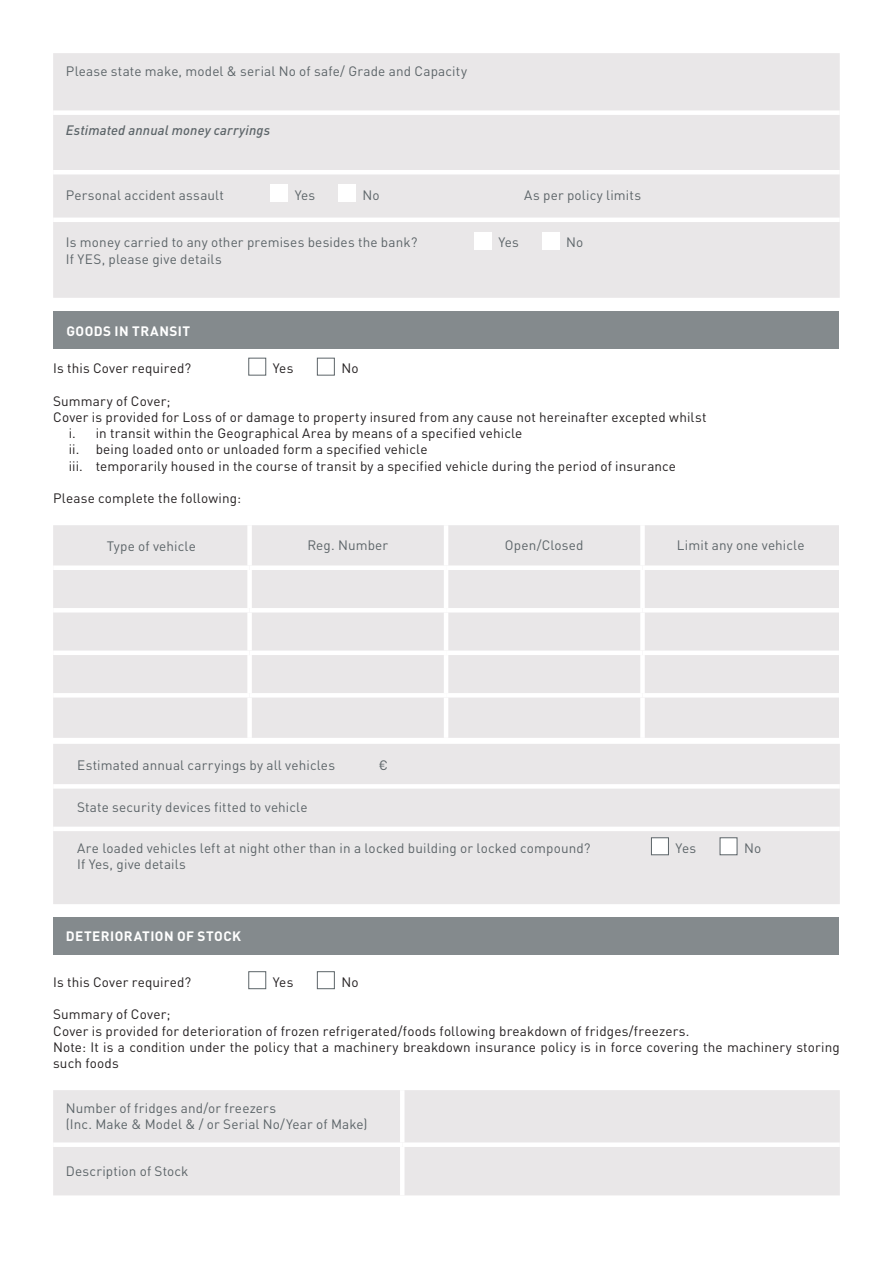
<style>
.page{position:relative;width:893px;height:1263px;background:#fff}
.page>*{position:absolute;margin:0;border:0;box-sizing:border-box;transform-origin:0 0}
.Body_text{font:13.5px/16.2px "DIN Pro";letter-spacing:.01em;color:#231f20}
.Body_text-2{font:13.5px "DIN Pro";letter-spacing:.01em;color:#5c6468}
.t1{font:700 13.5px "DIN Pro";letter-spacing:.035em;color:#fff}
.Body_text-3{font:italic 500 13.5px "DIN Pro";letter-spacing:.01em;color:#5c6468}
</style>
<div class="page">
<div style="left:53px;top:53px;width:787px;height:245px;background:#e9e7e8"></div>
<div style="left:53px;top:110px;width:787px;height:5px;background:#fff"></div>
<hr style="left:53px;top:170px;width:787px;height:4px;background:#fff">
<hr style="left:53px;top:218px;width:787px;height:4px;background:#fff">
<div style="left:271px;top:185px;width:17px;height:17px;background:#fff"></div>
<div style="left:339px;top:185px;width:17px;height:17px;background:#fff"></div>
<div style="left:475px;top:233px;width:17px;height:17px;background:#fff"></div>
<div style="left:542px;top:233px;width:17px;height:17px;background:#fff"></div>
<div style="left:248px;top:358px;width:18px;height:17px;background:#fff;border:1px solid #5c6468"></div>
<div style="left:317px;top:358px;width:18px;height:17px;background:#fff;border:1px solid #5c6468"></div>
<div style="left:53px;top:525px;width:786px;height:213px;background:#e9e7e8"></div>
<div style="left:247px;top:525px;width:5px;height:40px;background:#fff"></div>
<hr style="left:444px;top:525px;width:4px;height:40px;background:#fff">
<div style="left:640px;top:525px;width:5px;height:40px;background:#fff"></div>
<div style="left:53px;top:565px;width:197px;height:5px;background:#fff"></div>
<div style="left:250px;top:565px;width:196px;height:5px;background:#fff"></div>
<div style="left:247px;top:570px;width:5px;height:38px;background:#fff"></div>
<div style="left:446px;top:565px;width:196px;height:5px;background:#fff"></div>
<hr style="left:444px;top:570px;width:4px;height:38px;background:#fff">
<div style="left:642px;top:565px;width:197px;height:5px;background:#fff"></div>
<div style="left:640px;top:570px;width:5px;height:38px;background:#fff"></div>
<hr style="left:53px;top:608px;width:197px;height:4px;background:#fff">
<hr style="left:250px;top:608px;width:196px;height:4px;background:#fff">
<div style="left:247px;top:612px;width:5px;height:38px;background:#fff"></div>
<hr style="left:446px;top:608px;width:196px;height:4px;background:#fff">
<hr style="left:444px;top:612px;width:4px;height:38px;background:#fff">
<hr style="left:642px;top:608px;width:197px;height:4px;background:#fff">
<div style="left:640px;top:612px;width:5px;height:38px;background:#fff"></div>
<div style="left:53px;top:650px;width:197px;height:5px;background:#fff"></div>
<div style="left:250px;top:650px;width:196px;height:5px;background:#fff"></div>
<div style="left:247px;top:655px;width:5px;height:38px;background:#fff"></div>
<div style="left:446px;top:650px;width:196px;height:5px;background:#fff"></div>
<hr style="left:444px;top:655px;width:4px;height:38px;background:#fff">
<div style="left:642px;top:650px;width:197px;height:5px;background:#fff"></div>
<div style="left:640px;top:655px;width:5px;height:38px;background:#fff"></div>
<hr style="left:53px;top:693px;width:197px;height:4px;background:#fff">
<hr style="left:250px;top:693px;width:196px;height:4px;background:#fff">
<div style="left:247px;top:697px;width:5px;height:41px;background:#fff"></div>
<hr style="left:446px;top:693px;width:196px;height:4px;background:#fff">
<hr style="left:444px;top:697px;width:4px;height:41px;background:#fff">
<hr style="left:642px;top:693px;width:197px;height:4px;background:#fff">
<div style="left:640px;top:697px;width:5px;height:41px;background:#fff"></div>
<div style="left:53px;top:744px;width:787px;height:160px;background:#e9e7e8"></div>
<div style="left:53px;top:784px;width:787px;height:5px;background:#fff"></div>
<hr style="left:53px;top:827px;width:787px;height:4px;background:#fff">
<div style="left:651px;top:837px;width:18px;height:18px;background:#fff;border:1px solid #5c6468"></div>
<div style="left:720px;top:837px;width:17px;height:18px;background:#fff;border:1px solid #5c6468"></div>
<div style="left:248px;top:971px;width:18px;height:18px;background:#fff;border:1px solid #5c6468"></div>
<div style="left:317px;top:971px;width:18px;height:18px;background:#fff;border:1px solid #5c6468"></div>
<div style="left:53px;top:1090px;width:787px;height:105px;background:#e9e7e8"></div>
<hr style="left:400px;top:1090px;width:4px;height:52px;background:#fff">
<div style="left:53px;top:1142px;width:349px;height:5px;background:#fff"></div>
<div style="left:402px;top:1142px;width:438px;height:5px;background:#fff"></div>
<hr style="left:400px;top:1147px;width:4px;height:48px;background:#fff">
<div style="left:54px;top:311px;width:785px;height:38px;background:#848a8d"></div>
<div style="left:53px;top:917px;width:785px;height:38px;background:#848a8d"></div>
<p class="Body_text-2" style="left:66px;top:60px;width:403px">Please state make, model &amp; serial No of safe/ Grade and Capacity</p>
<p class="Body_text-3" style="left:66px;top:119px;width:206px">Estimated annual money carryings</p>
<p class="Body_text-2" style="left:66px;top:184px;width:159px">Personal accident assault</p>
<p class="Body_text-2" style="left:295px;top:184px;width:22px">Yes</p>
<p class="Body_text-2" style="left:363px;top:184px;width:19px">No</p>
<p class="Body_text-2" style="left:524px;top:184px;width:118px">As per policy limits</p>
<p class="Body_text-2" style="left:66px;top:232px;width:353px">Is money carried to any other premises besides the bank?</p>
<p class="Body_text-2" style="left:498px;top:232px;width:22px">Yes</p>
<p class="Body_text-2" style="left:566px;top:232px;width:19px">No</p>
<p class="Body_text-2" style="left:66px;top:248px;width:157px">If YES, please give details</p>
<p class="t1" style="left:66px;top:320px;width:125px">GOODS IN TRANSIT</p>
<p class="Body_text" style="left:53px;top:359px;width:140px">Is this Cover required?</p>
<p class="Body_text" style="left:273px;top:359px;width:22px">Yes</p>
<p class="Body_text" style="left:341px;top:359px;width:19px">No</p>
<p class="Body_text" style="left:53px;top:391px;width:119px">Summary of Cover;</p>
<p class="Body_text" style="left:53px;top:408px;width:655px">Cover is provided for Loss of or damage to property insured from any cause not hereinafter excepted whilst</p>
<p class="Body_text" style="left:69px;top:424px;width:455px">i. in transit within the Geographical Area by means of a specified vehicle</p>
<p class="Body_text" style="left:69px;top:440px;width:360px">ii. being loaded onto or unloaded form a specified vehicle</p>
<p class="Body_text" style="left:69px;top:456px;width:609px">iii. temporarily housed in the course of transit by a specified vehicle during the period of insurance</p>
<p class="Body_text" style="left:53px;top:489px;width:189px">Please complete the following:</p>
<p class="Body_text-2" style="left:107px;top:536px;width:91px">Type of vehicle</p>
<p class="Body_text-2" style="left:307px;top:535px;width:82px">Reg. Number</p>
<p class="Body_text-2" style="left:505px;top:535px;width:80px">Open/Closed</p>
<p class="Body_text-2" style="left:677px;top:535px;width:129px">Limit any one vehicle</p>
<p class="Body_text-2" style="left:77px;top:754px;width:259px">Estimated annual carryings by all vehicles</p>
<p class="Body_text-2" style="left:379px;top:754px;width:11px">€</p>
<p class="Body_text-2" style="left:77px;top:797px;width:232px">State security devices fitted to vehicle</p>
<p class="Body_text-2" style="left:77px;top:837px;width:515px">Are loaded vehicles left at night other than in a locked building or locked compound?</p>
<p class="Body_text-2" style="left:675px;top:837px;width:22px">Yes</p>
<p class="Body_text-2" style="left:744px;top:837px;width:19px">No</p>
<p class="Body_text-2" style="left:77px;top:854px;width:110px">If Yes, give details</p>
<p class="t1" style="left:66px;top:925px;width:177px">DETERIORATION OF STOCK</p>
<p class="Body_text" style="left:53px;top:973px;width:140px">Is this Cover required?</p>
<p class="Body_text" style="left:273px;top:973px;width:22px">Yes</p>
<p class="Body_text" style="left:341px;top:973px;width:19px">No</p>
<p class="Body_text" style="left:53px;top:1005px;width:119px">Summary of Cover;</p>
<p class="Body_text" style="left:53px;top:1021px;width:638px">Cover is provided for deterioration of frozen refrigerated/foods following breakdown of fridges/freezers.</p>
<p class="Body_text" style="left:53px;top:1037px;width:788px">Note: It is a condition under the policy that a machinery breakdown insurance policy is in force covering the machinery storing such foods</p>
<p class="Body_text-2" style="left:66px;top:1097px;width:212px">Number of fridges and/or freezers</p>
<p class="Body_text-2" style="left:66px;top:1114px;width:303px">(Inc. Make &amp; Model &amp; / or Serial No/Year of Make)</p>
<p class="Body_text-2" style="left:66px;top:1160px;width:124px">Description of Stock</p>
</div>
